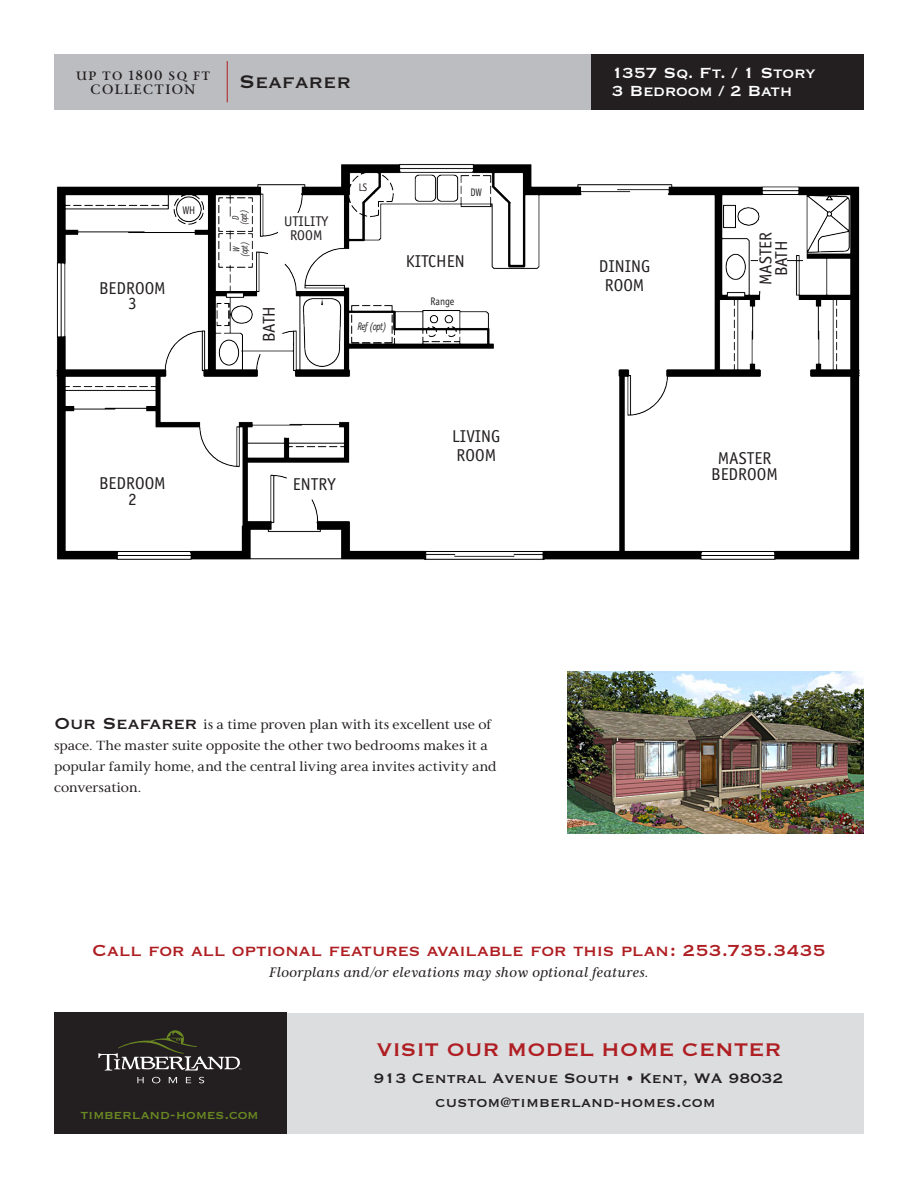
<style>
.page{position:relative;width:918px;height:1188px;background:#fff}
.page>*{position:absolute;margin:0;border:0;box-sizing:border-box;transform-origin:0 0}
.t1{font:24px "Copperplate Thirty One BC";color:#af1e22}
.t2{font:24px "Copperplate Thirty One BC";color:#231f20}
.t3{font:21px "Copperplate Thirty One BC";letter-spacing:-.015em;color:#af1e22}
.t4{font:19.2px "Copperplate Thirty One BC";letter-spacing:-.02em;color:#fff}
.t5{font:18px/24px "Copperplate Thirty One BC";color:#231f20;text-align:center}
.t6{font:17.25px "Officina Sans";color:#231f20}
.t7{font:16.05px "Copperplate Thirty One BC";letter-spacing:-.015em;color:#6a8922}
.t8{font:14.1px "Officina Sans";color:#231f20}
.t9{font:italic 13.5px "Carrig Pro";letter-spacing:.025em;color:#231f20}
.t10{font:500 13.5px "Carrig Pro";letter-spacing:.1em;color:#231f20}
.t11{font:13.2px/21px "Carrig Pro";letter-spacing:-.005em;color:#231f20}
.t12{font:11.1px "Officina Sans";color:#231f20;scale:.9 1}
.t13{font:italic 10.95px "Officina Sans";letter-spacing:-.05em;color:#231f20;scale:.8 1}
.t14{font:10.95px "Officina Sans";color:#231f20;scale:.9 1}
.t15{font:10.95px "Officina Sans";color:#231f20;scale:.85 1}
.t16{font:italic 9.45px "Officina Sans";color:#231f20;scale:.85 1}
.s1{font-family:"Copperplate Thirty One BC";font-size:21px}
</style>
<div class="page">
<div style="left:54px;top:54px;width:540px;height:55px;background:#bcbdc0"></div>
<div style="left:54px;top:1013px;width:810px;height:121px;background:#dcdddf"></div>
<div style="left:54px;top:1012px;width:232px;height:122px;background:#231f20"></div>
<img style="left:567px;top:672px;width:297px;height:162px">
<hr style="left:227px;top:61px;width:1px;height:41px;background:#af1e22">
<div style="left:592px;top:54px;width:272px;height:55px;background:#231f20"></div>
<svg style="left:137px;top:1077px;width:7px;height:6px"></svg>
<svg style="left:152px;top:1077px;width:8px;height:6px"></svg>
<svg style="left:169px;top:1077px;width:8px;height:6px"></svg>
<svg style="left:186px;top:1077px;width:5px;height:6px"></svg>
<svg style="left:199px;top:1077px;width:5px;height:6px"></svg>
<svg style="left:98px;top:1030px;width:143px;height:41px"></svg>
<img style="left:56px;top:164px;width:804px;height:396px">
<div style="left:759px;top:227px;width:28px;height:63px;background:#fff"></div>
<div style="left:279px;top:213px;width:55px;height:29px;background:#fff"></div>
<p class="t10" style="left:76px;top:66px;width:136px">up to 1800 sq ft</p>
<p class="t10" style="left:91px;top:79px;width:106px">COLLECTION</p>
<p class="t2" style="left:239px;top:70px;width:114px">Seafarer</p>
<p class="t12" style="left:183px;top:204px;width:16px">WH</p>
<p class="t6" style="left:99px;top:278px;width:68px">BEDROOM</p>
<p class="t6" style="left:128px;top:293px;width:10px">3</p>
<p class="t16" style="left:230px;top:220px;width:7px;rotate:-90deg">D</p>
<p class="t16" style="left:238px;top:225px;width:20px;rotate:-90deg">(opt)</p>
<p class="t16" style="left:231px;top:252px;width:9px;rotate:-90deg">W</p>
<p class="t16" style="left:239px;top:257px;width:20px;rotate:-90deg">(opt)</p>
<p class="t8" style="left:284px;top:213px;width:46px">UTILITY</p>
<p class="t8" style="left:290px;top:227px;width:34px">ROOM</p>
<p class="t6" style="left:259px;top:342px;width:37px;rotate:-90deg">BATH</p>
<p class="t15" style="left:359px;top:180px;width:11px">LS</p>
<p class="t15" style="left:470px;top:186px;width:15px">DW</p>
<p class="t13" style="left:358px;top:319px;width:38px">Ref (opt)</p>
<p class="t6" style="left:406px;top:251px;width:60px">KITCHEN</p>
<p class="t14" style="left:430px;top:295px;width:28px">Range</p>
<p class="t6" style="left:99px;top:473px;width:68px">BEDROOM</p>
<p class="t6" style="left:128px;top:489px;width:10px">2</p>
<p class="t6" style="left:293px;top:474px;width:44px">ENTRY</p>
<p class="t6" style="left:452px;top:426px;width:50px">LIVING</p>
<p class="t6" style="left:457px;top:445px;width:41px">ROOM</p>
<p class="t11" style="left:54px;top:714px;width:444px"><span class="s1">Our Seafarer</span> is a time proven plan with its excellent use of space. The master suite opposite the other two bedrooms makes it a popular family home, and the central living area invites activity and conversation.</p>
<p class="t4" style="left:612px;top:64px;width:206px">1357 Sq. Ft. / 1 Story</p>
<p class="t4" style="left:612px;top:82px;width:182px">3 Bedroom / 2 Bath</p>
<p class="t6" style="left:599px;top:256px;width:53px">DINING</p>
<p class="t6" style="left:605px;top:275px;width:41px">ROOM</p>
<p class="t6" style="left:756px;top:285px;width:55px;rotate:-90deg">MASTER</p>
<p class="t6" style="left:771px;top:276px;width:37px;rotate:-90deg">BATH</p>
<p class="t6" style="left:718px;top:448px;width:55px">MASTER</p>
<p class="t6" style="left:711px;top:464px;width:68px">BEDROOM</p>
<p class="t3" style="left:92px;top:940px;width:735px">Call for all optional features available for this plan: 253.735.3435</p>
<p class="t9" style="left:269px;top:963px;width:381px">Floorplans and/or elevations may show optional features.</p>
<p class="t7" style="left:81px;top:1107px;width:180px">timberland-homes.com</p>
<p class="t1" style="left:377px;top:1038px;width:407px">VISIT OUR MODEL HOME CENTER</p>
<p class="t5" style="left:373px;top:1067px;width:412px">913 Central Avenue South • Kent, WA 98032 custom@timberland-homes.com</p>
</div>
